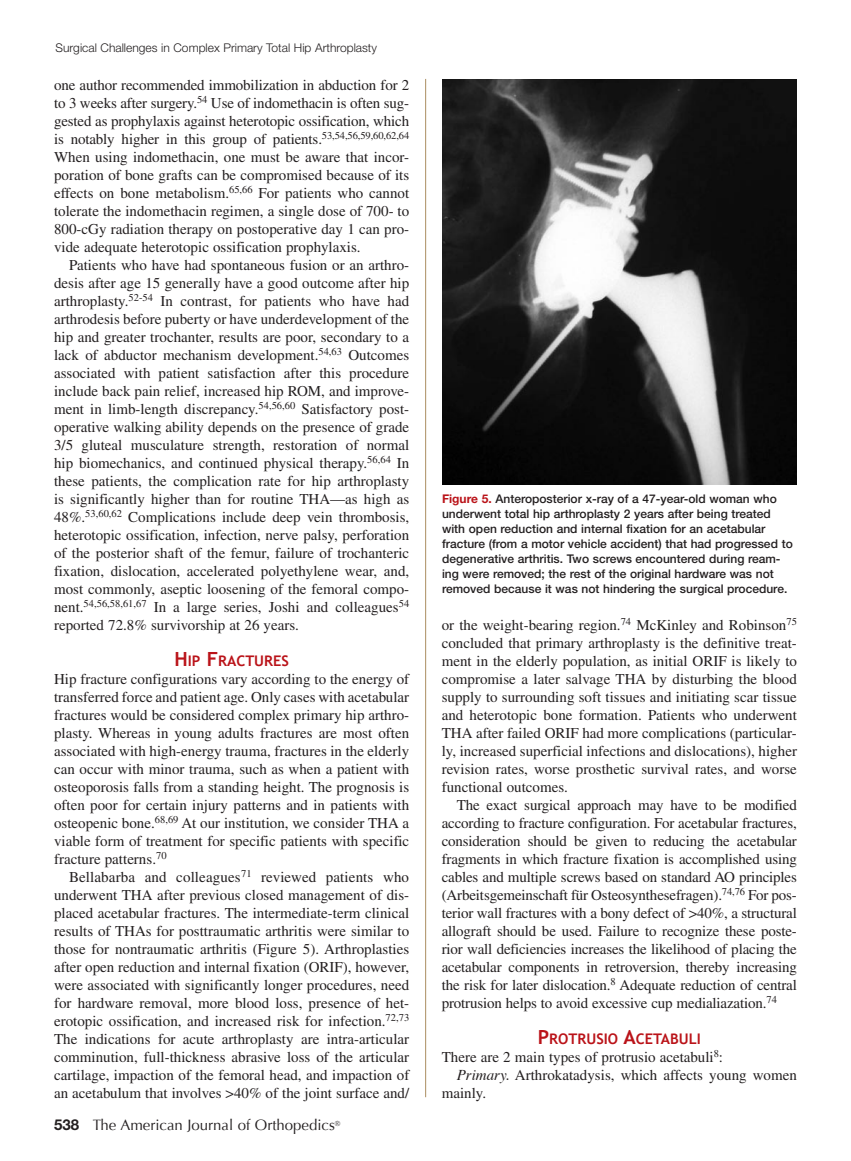
<style>
.page{position:relative;width:851px;height:1161px;background:#fff}
.page>*{position:absolute;margin:0;border:0;box-sizing:border-box;transform-origin:0 0}
.t1{font:15px/18px "Times";color:#231f20;text-align:justify}
.t2{font:15px "Optima";color:#231f20}
.t3{font:700 15px "Helvetica Neue";color:#231f20}
.t4{font:700 14.7px "Trebuchet MS";color:#ba1319}
.t5{font:500 12px/15px "Helvetica Neue";color:#231f20}
.t6{font:300 12px "Helvetica Neue";color:#231f20}
.t7{font:7.35px "Optima";color:#231f20}
.s1{font-size:19.5px}
.s2{font-family:"Helvetica Neue";font-weight:700}
.s3{font-weight:700;color:#ba1319}
.s4{font-style:italic}
</style>
<div class="page">
<hr style="left:425px;top:79px;width:1px;height:1018px;background:#ab8d60">
<img style="left:442px;top:80px;width:354px;height:404px">
<p class="t6" style="left:56px;top:41px;width:323px">Surgical Challenges in Complex Primary Total Hip Arthroplasty</p>
<p class="t1" style="left:54px;top:76px;width:357px">one author recommended immobilization in abduction for 2 to 3 weeks after surgery.<sup>54</sup> Use of indomethacin is often sug&shy;gested as prophylaxis against heterotopic ossification, which is notably higher in this group of patients.<sup>53,54,56,59,60,62,64<br></sup>When using indomethacin, one must be aware that incor&shy;poration of bone grafts can be compromised because of its effects on bone metabolism.<sup>65,66</sup> For patients who cannot tolerate the indomethacin regimen, a single dose of 700- to 800-cGy radiation therapy on postoperative day 1 can pro&shy;vide adequate heterotopic ossification prophylaxis.</p>
<p class="t1" style="left:54px;top:256px;width:357px;text-indent:15px">Patients who have had spontaneous fusion or an arthro&shy;desis after age 15 generally have a good outcome after hip arthroplasty.<sup>52-54</sup> In contrast, for patients who have had arthrodesis before puberty or have underdevelopment of the hip and greater trochanter, results are poor, secondary to a lack of abductor mechanism development.<sup>54,63</sup> Outcomes associated with patient satisfaction after this procedure include back pain relief, increased hip ROM, and improve&shy;ment in limb-length discrepancy.<sup>54,56,60</sup> Satisfactory post&shy;operative walking ability depends on the presence of grade 3/5 gluteal musculature strength, restoration of normal hip biomechanics, and continued physical therapy.<sup>56,64</sup> In these patients, the complication rate for hip arthroplasty is significantly higher than for routine THA—as high as 48%.<sup>53,60,62</sup> Complications include deep vein thrombosis, heterotopic ossification, infection, nerve palsy, perforation of the posterior shaft of the femur, failure of trochanteric fixation, dislocation, accelerated polyethylene wear, and, most commonly, aseptic loosening of the femoral compo&shy;nent.<sup>54,56,58,61,67</sup> In a large series, Joshi and colleagues<sup>54 </sup>reported 72.8% survivorship at 26 years.</p>
<p class="t4" style="left:174px;top:652px;width:116px"><span class="s1">H</span>IP <span class="s1">F</span>RACTURES</p>
<p class="t1" style="left:54px;top:670px;width:357px">Hip fracture configurations vary according to the energy of transferred force and patient age. Only cases with acetabular fractures would be considered complex primary hip arthro&shy;plasty. Whereas in young adults fractures are most often associated with high-energy trauma, fractures in the elderly can occur with minor trauma, such as when a patient with osteoporosis falls from a standing height. The prognosis is often poor for certain injury patterns and in patients with osteopenic bone.<sup>68,69</sup> At our institution, we consider THA a viable form of treatment for specific patients with specific fracture patterns.<sup>70</sup></p>
<p class="t1" style="left:54px;top:868px;width:357px;text-indent:15px">Bellabarba and colleagues<sup>71</sup> reviewed patients who underwent THA after previous closed management of dis&shy;placed acetabular fractures. The intermediate-term clinical results of THAs for posttraumatic arthritis were similar to those for nontraumatic arthritis (Figure 5). Arthroplasties after open reduction and internal fixation (ORIF), however, were associated with significantly longer procedures, need for hardware removal, more blood loss, presence of het&shy;erotopic ossification, and increased risk for infection.<sup>72,73<br></sup>The indications for acute arthroplasty are intra-articular comminution, full-thickness abrasive loss of the articular cartilage, impaction of the femoral head, and impaction of an acetabulum that involves &gt;40% of the joint surface and/</p>
<p class="t2" style="left:54px;top:1116px;width:288px"><span class="s2">538</span> The American Journal of Orthopedics<sup>®</sup></p>
<p class="t3" style="left:72px;top:1117px;width:10px">6</p>
<p class="t7" style="left:336px;top:1121px;width:7px">®</p>
<p class="t5" style="left:442px;top:491px;width:352px"><span class="s3">Figure 5.</span> Anteroposterior x-ray of a 47-year-old woman who underwent total hip arthroplasty 2 years after being treated with open reduction and internal fixation for an acetabular fracture (from a motor vehicle accident) that had progressed to degenerative arthritis. Two screws encountered during ream&shy;ing were removed; the rest of the original hardware was not removed because it was not hindering the surgical procedure.</p>
<p class="t1" style="left:441px;top:616px;width:357px">or the weight-bearing region.<sup>74</sup> McKinley and Robinson<sup>75 </sup>concluded that primary arthroplasty is the definitive treat&shy;ment in the elderly population, as initial ORIF is likely to compromise a later salvage THA by disturbing the blood supply to surrounding soft tissues and initiating scar tissue and heterotopic bone formation. Patients who underwent THA after failed ORIF had more complications (particular&shy;ly, increased superficial infections and dislocations), higher revision rates, worse prosthetic survival rates, and worse functional outcomes.</p>
<p class="t1" style="left:441px;top:796px;width:357px;text-indent:15px">The exact surgical approach may have to be modified according to fracture configuration. For acetabular fractures, consideration should be given to reducing the acetabular fragments in which fracture fixation is accomplished using cables and multiple screws based on standard AO principles (Arbeitsgemeinschaft für Osteosynthesefragen).<sup>74,76</sup> For pos&shy;terior wall fractures with a bony defect of &gt;40%, a structural allograft should be used. Failure to recognize these poste&shy;rior wall deficiencies increases the likelihood of placing the acetabular components in retroversion, thereby increasing the risk for later dislocation.<sup>8</sup> Adequate reduction of central protrusion helps to avoid excessive cup medialiazation.<sup>74</sup></p>
<p class="t4" style="left:538px;top:1030px;width:164px"><span class="s1">P</span>ROTRUSIO <span class="s1">A</span>CETABULI</p>
<p class="t1" style="left:441px;top:1048px;width:283px">There are 2 main types of protrusio acetabuli<sup>8</sup>:</p>
<p class="t1" style="left:456px;top:1066px;width:342px"><span class="s4">Primary.</span> Arthrokatadysis, which affects young women</p>
<p class="t1" style="left:441px;top:1084px;width:46px">mainly.</p>
</div>
